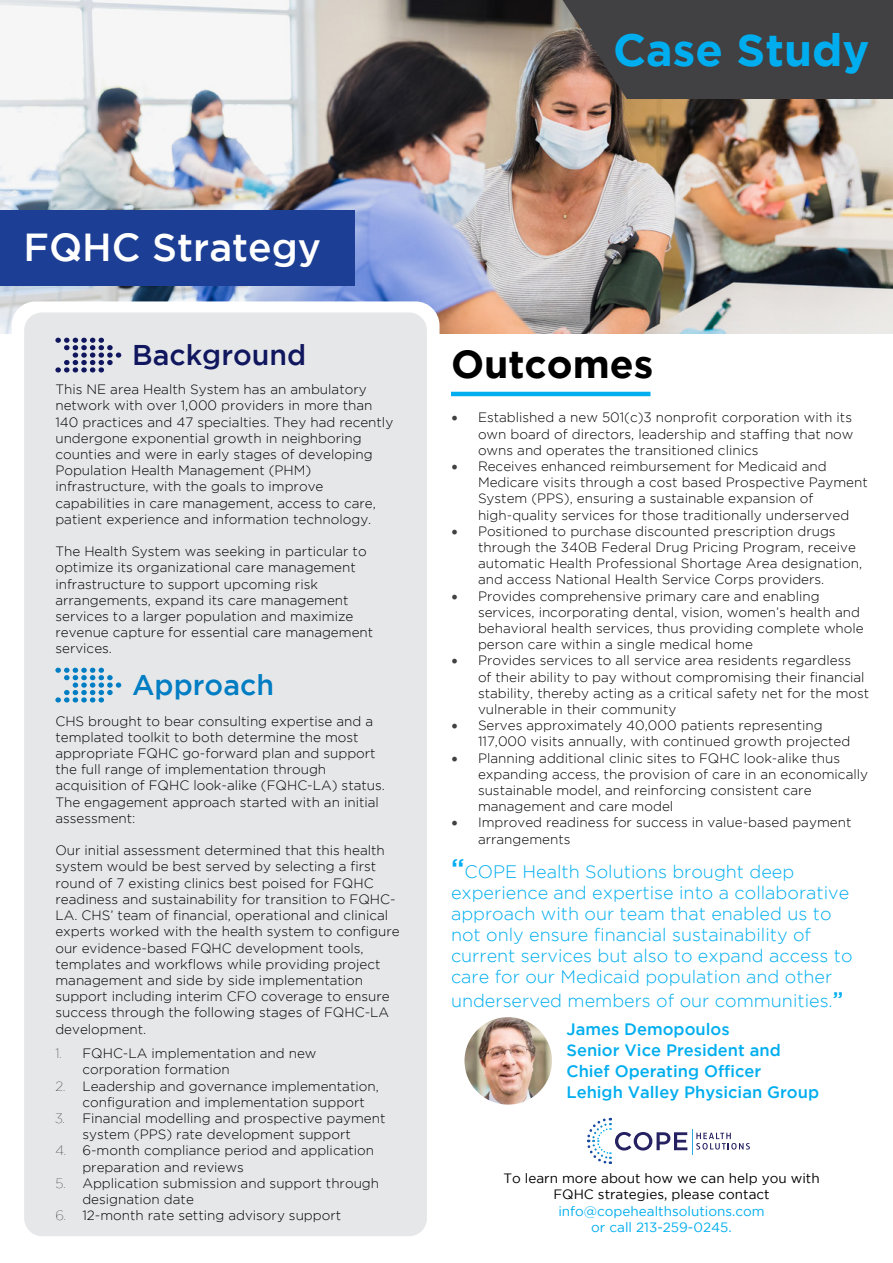
<style>
.page{position:relative;width:893px;height:1263px;background:#fff}
.page>*{position:absolute;margin:0;border:0;box-sizing:border-box;transform-origin:0 0}
.t1{font:700 45px "Gotham";color:#00aeef}
.t2{font:500 39px "Gotham";color:#fff}
.t3{font:700 39px "Gotham";color:#000}
.t4{font:500 28.5px "Gotham";color:#11175e}
.t5{font:500 28.5px "Gotham";color:#007dc3}
.t6{font:300 18px/21px "Gotham";color:#00aeef}
.t7{font:500 16.5px/21px "Gotham";color:#00aeef}
.t8{font:300 13.5px/16.2px "Gotham";color:#000}
.t9{font:13.5px/16.2px "Gotham";color:#000;text-align:center}
.t10{font:13.5px/16.2px "Gotham";color:#00aeef;text-align:center}
.s1{font-weight:100}
.s2{font-family:"Minion Pro";font-weight:400;font-size:18px;color:#414042}
.s3{font-weight:500;font-size:27px}
.s4{font-weight:500;font-size:21px}
</style>
<div class="page">
<img style="left:0;top:0;width:893px;height:334px">
<svg style="left:587px;top:1117px;width:163px;height:46px"></svg>
<div style="left:0;top:210px;width:355px;height:75px;background:#1c3e94"></div>
<hr style="left:451px;top:392px;width:199px;height:4px;background:#00aeef">
<div style="left:12px;top:301px;width:427px;height:893px;background:#fff;border-radius:24px"></div>
<div style="left:24px;top:312px;width:403px;height:924px;background:#e6e7e8;border-radius:18px"></div>
<svg style="left:55px;top:338px;width:66px;height:34px"></svg>
<svg style="left:55px;top:668px;width:66px;height:34px"></svg>
<svg style="left:562px;top:0;width:331px;height:99px;background:#494545"></svg>
<img style="left:464px;top:1017px;width:88px;height:87px;border-radius:44px">
<h1 class="t1" style="left:613px;top:24px;width:258px">Case Study</h1>
<h2 class="t2" style="left:23px;top:225px;width:299px">FQHC Strategy</h2>
<h3 class="t4" style="left:132px;top:338px;width:176px">Background</h3>
<p class="t8" style="left:55px;top:381px;width:339px">This NE area Health System has an ambulatory network with over 1,000 providers in more than 140 practices and 47 specialties. They had recently undergone exponential growth in neighboring counties and were in early stages of developing Population Health Management (PHM) infrastructure, with the goals to improve capabilities in care management, access to care, patient experience and information technology.</p>
<p class="t8" style="left:55px;top:543px;width:319px">The Health System was seeking in particular to optimize its organizational care management infrastructure to support upcoming risk arrangements, expand its care management services to a larger population and maximize revenue capture for essential care management services.</p>
<h3 class="t5" style="left:132px;top:668px;width:143px">Approach</h3>
<p class="t8" style="left:55px;top:713px;width:331px">CHS brought to bear consulting expertise and a templated toolkit to both determine the most appropriate FQHC go-forward plan and support the full range of implementation through acquisition of FQHC look-alike (FQHC-LA) status.<br>The engagement approach started with an initial assessment:</p>
<p class="t8" style="left:55px;top:842px;width:346px">Our initial assessment determined that this health system would be best served by selecting a first round of 7 existing clinics best poised for FQHC readiness and sustainability for transition to FQHC-LA. CHS’ team of financial, operational and clinical experts worked with the health system to configure our evidence-based FQHC development tools, templates and workflows while providing project management and side by side implementation support including interim CFO coverage to ensure success through the following stages of FQHC-LA development.</p>
<p class="t8" style="left:82px;top:1045px;width:236px;text-indent:-27px"><span class="s1">1.</span> FQHC-LA implementation and new corporation formation</p>
<p class="t8" style="left:82px;top:1077px;width:298px;text-indent:-27px"><span class="s1">2.</span> Leadership and governance implementation, configuration and implementation support</p>
<p class="t8" style="left:55px;top:1110px;width:332px;text-align:center"><span class="s1">3.</span> Financial modelling and prospective payment system (PPS) rate development support</p>
<p class="t8" style="left:82px;top:1142px;width:293px;text-indent:-27px"><span class="s1">4.</span> 6-month compliance period and application preparation and reviews</p>
<p class="t8" style="left:82px;top:1175px;width:298px;text-indent:-27px"><span class="s1">5.</span> Application submission and support through designation date</p>
<p class="t8" style="left:55px;top:1207px;width:287px"><span class="s1">6.</span> 12-month rate setting advisory support</p>
<h2 class="t3" style="left:451px;top:342px;width:204px">Outcomes</h2>
<p class="t8" style="left:478px;top:409px;width:377px;text-align:justify;text-indent:-27px"><span class="s2">•</span> Established a new 501(c)3 nonprofit corporation with its own board of directors, leadership and staffing that now owns and operates the transitioned clinics</p>
<p class="t8" style="left:478px;top:458px;width:391px;text-indent:-27px"><span class="s2">•</span> Receives enhanced reimbursement for Medicaid and Medicare visits through a cost based Prospective Payment System (PPS), ensuring a sustainable expansion of high-quality services for those traditionally underserved</p>
<p class="t8" style="left:478px;top:523px;width:386px;text-indent:-27px"><span class="s2">•</span> Positioned to purchase discounted prescription drugs through the 340B Federal Drug Pricing Program, receive automatic Health Professional Shortage Area designation, and access National Health Service Corps providers.</p>
<p class="t8" style="left:478px;top:588px;width:387px;text-indent:-27px"><span class="s2">•</span> Provides comprehensive primary care and enabling services, incorporating dental, vision, women’s health and behavioral health services, thus providing complete whole person care within a single medical home</p>
<p class="t8" style="left:478px;top:652px;width:393px;text-indent:-27px"><span class="s2">•</span> Provides services to all service area residents regardless<br>of their ability to pay without compromising their financial stability, thereby acting as a critical safety net for the most vulnerable in their community</p>
<p class="t8" style="left:478px;top:717px;width:374px;text-indent:-27px"><span class="s2">•</span> Serves approximately 40,000 patients representing<br>117,000 visits annually, with continued growth projected</p>
<p class="t8" style="left:478px;top:750px;width:392px;text-indent:-27px"><span class="s2">•</span> Planning additional clinic sites to FQHC look-alike thus expanding access, the provision of care in an economically sustainable model, and reinforcing consistent care management and care model</p>
<p class="t8" style="left:478px;top:814px;width:375px;text-indent:-27px"><span class="s2">•</span> Improved readiness for success in value-based payment arrangements</p>
<p class="t6" style="left:451px;top:861px;width:403px"><span class="s3">“</span>COPE Health Solutions brought deep experience and expertise into a collaborative approach with our team that enabled us to not only ensure financial sustainability of current services but also to expand access to care for our Medicaid population and other</p>
<h3 class="t6" style="left:451px;top:990px;width:394px">underserved members of our communities.<span class="s4">”</span></h3>
<p class="t7" style="left:566px;top:1018px;width:254px">James Demopoulos<br>Senior Vice President and<br>Chief Operating Officer<br>Lehigh Valley Physician Group</p>
<p class="t9" style="left:503px;top:1170px;width:318px">To learn more about how we can help you with<br>FQHC strategies, please contact</p>
<p class="t10" style="left:558px;top:1202px;width:208px">info@copehealthsolutions.com or call 213-259-0245.</p>
</div>
